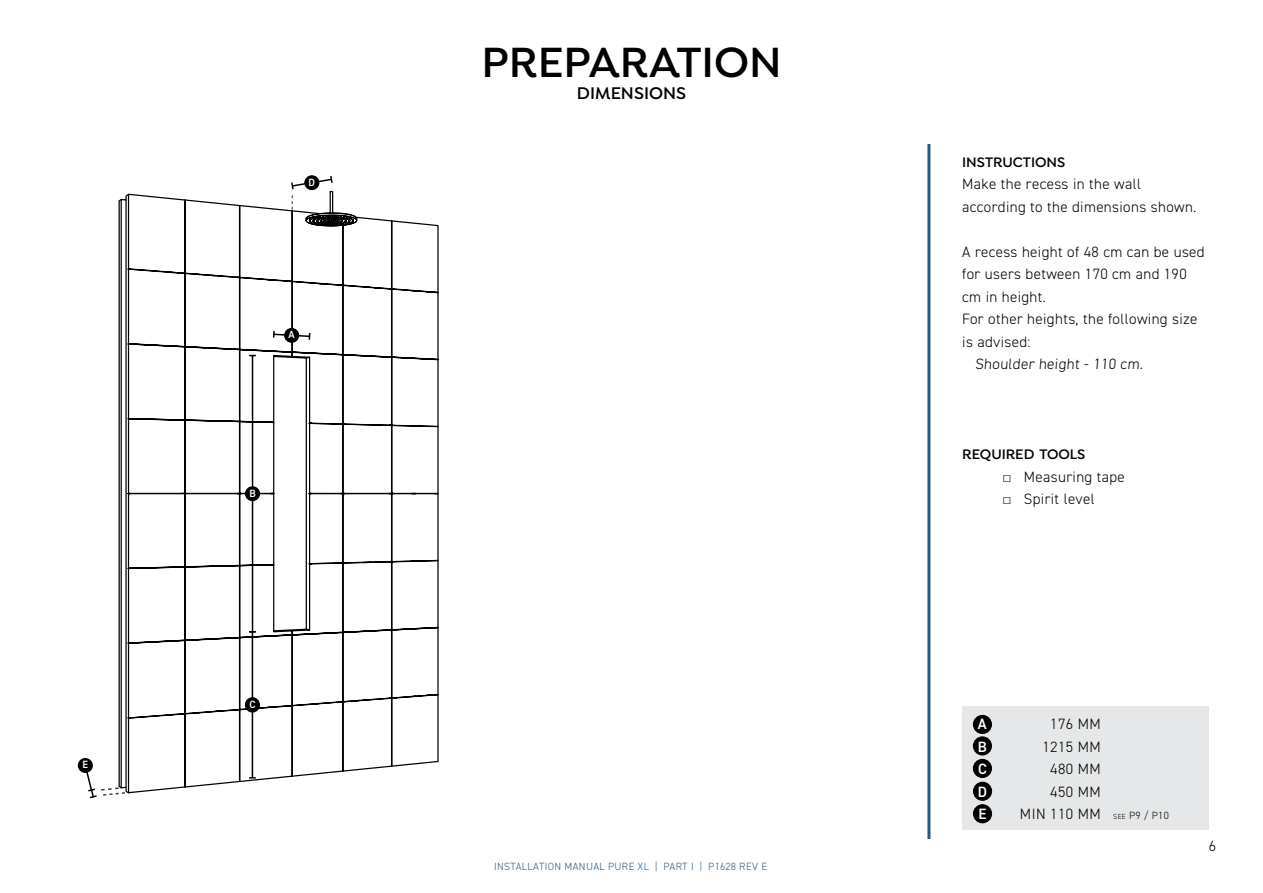
<style>
.page{position:relative;width:1263px;height:893px;background:#fff}
.page>*{position:absolute;margin:0;border:0;box-sizing:border-box;transform-origin:0 0}
.t1{font:600 45px "Isidora";color:#000}
.t2{font:600 18px "Isidora";color:#000}
.t3{font:300 15px/22.5px "DIN2014";letter-spacing:.025em;color:#000;text-align:right}
.t4{font:600 15px/22.5px "DIN2014";color:#fff;text-align:justify}
.t5{font:600 14.7px "Isidora";color:#000}
.t6{font:300 10.5px "DIN2014";letter-spacing:.035em;color:#295a80}
.t7{font:300 10.5px "DIN2014";color:#000}
.t8{font:600 10.5px "DIN2014";color:#fff}
.s1{font-family:"Times New Roman";font-weight:400}
.s2{font-size:7.35px}
</style>
<div class="page">
<hr style="left:927px;top:144px;width:3px;height:695px;background:#295a80">
<div style="left:962px;top:706px;width:247px;height:124px;background:#e6e7e8"></div>
<div style="left:973px;top:782px;width:18px;height:18px;background:#000;border-radius:50%"></div>
<div style="left:973px;top:782px;width:19px;height:19px;border:1px solid #000;border-radius:50%"></div>
<div style="left:973px;top:737px;width:18px;height:18px;background:#000;border-radius:50%"></div>
<div style="left:973px;top:736px;width:19px;height:19px;border:1px solid #000;border-radius:50%"></div>
<div style="left:973px;top:715px;width:18px;height:18px;background:#000;border-radius:50%"></div>
<div style="left:973px;top:715px;width:19px;height:19px;border:1px solid #000;border-radius:50%"></div>
<div style="left:973px;top:805px;width:18px;height:18px;background:#000;border-radius:50%"></div>
<div style="left:973px;top:804px;width:19px;height:19px;border:1px solid #000;border-radius:50%"></div>
<div style="left:973px;top:759px;width:18px;height:18px;background:#000;border-radius:50%"></div>
<div style="left:973px;top:759px;width:19px;height:19px;border:1px solid #000;border-radius:50%"></div>
<svg style="left:118px;top:193px;width:321px;height:601px"></svg>
<svg style="left:272px;top:331px;width:39px;height:9px"></svg>
<hr style="left:252px;top:356px;width:1px;height:276px;background:#000">
<hr style="left:252px;top:632px;width:1px;height:146px;background:#000">
<svg style="left:249px;top:777px;width:7px;height:2px"></svg>
<div style="left:78px;top:759px;width:14px;height:13px;background:#000;border-radius:50%"></div>
<div style="left:78px;top:758px;width:15px;height:15px;border:1px solid #000;border-radius:50%"></div>
<div style="left:285px;top:328px;width:14px;height:14px;background:#000;border-radius:50%"></div>
<div style="left:284px;top:328px;width:15px;height:15px;border:1px solid #000;border-radius:50%"></div>
<div style="left:246px;top:487px;width:13px;height:14px;background:#000;border-radius:50%"></div>
<div style="left:245px;top:486px;width:15px;height:15px;border:1px solid #000;border-radius:50%"></div>
<div style="left:245px;top:698px;width:14px;height:14px;background:#000;border-radius:50%"></div>
<div style="left:245px;top:697px;width:15px;height:16px;border:1px solid #000;border-radius:50%"></div>
<svg style="left:290px;top:175px;width:68px;height:52px"></svg>
<svg style="left:83px;top:763px;width:44px;height:36px"></svg>
<p class="t8" style="left:83px;top:758px;width:7px">E</p>
<p class="t8" style="left:309px;top:175px;width:8px">D</p>
<p class="t8" style="left:289px;top:328px;width:8px">A</p>
<p class="t8" style="left:249px;top:486px;width:8px">B</p>
<p class="t8" style="left:249px;top:697px;width:8px">C</p>
<h1 class="t1" style="left:481px;top:35px;width:302px">PREPARATION</h1>
<p class="t2" style="left:577px;top:82px;width:111px">DIMENSIONS</p>
<p class="t6" style="left:494px;top:860px;width:274px">INSTALLATION MANUAL PURE XL | PART I | P1628 REV E</p>
<p class="t5" style="left:962px;top:153px;width:105px">INSTRUCTIONS</p>
<p class="t3" style="left:962px;top:173px;width:236px;text-align:left">Make the recess in the wall according to the dimensions shown.</p>
<p class="t3" style="left:962px;top:240px;width:244px">A recess height of 48 cm can be used</p>
<p class="t3" style="left:962px;top:263px;width:226px">for users between 170 cm and 190</p>
<p class="t3" style="left:962px;top:285px;width:85px">cm in height.</p>
<p class="t3" style="left:962px;top:308px;width:237px">For other heights, the following size</p>
<p class="t3" style="left:962px;top:330px;width:70px">is advised:</p>
<p class="t3" style="left:975px;top:353px;width:171px">Shoulder height - 110 cm.</p>
<p class="t5" style="left:962px;top:446px;width:125px">REQUIRED TOOLS</p>
<p class="t3" style="left:1003px;top:465px;width:124px"><span class="s1">□</span> Measuring tape</p>
<p class="t3" style="left:1003px;top:488px;width:94px"><span class="s1">□</span> Spirit level</p>
<p class="t4" style="left:978px;top:712px;width:11px">A B C D E</p>
<p class="t3" style="left:1020px;top:713px;width:82px">176 MM<br>1215 MM<br>480 MM<br>450 MM<br>MIN 110 MM</p>
<p class="t7" style="left:1113px;top:809px;width:57px"><span class="s2">SEE</span> P9 / P10</p>
<p class="t3" style="left:1209px;top:834px;width:9px">6</p>
</div>
